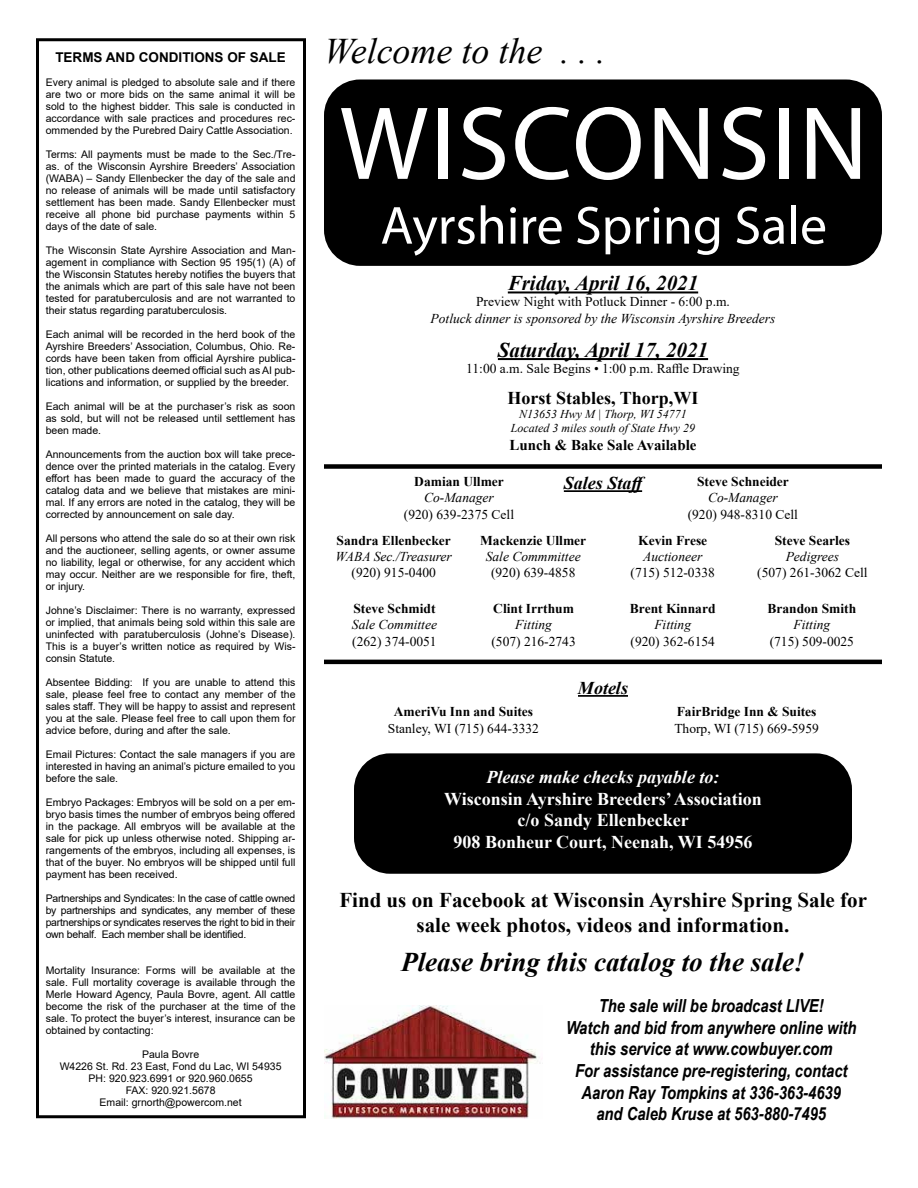
<style>
.page{position:relative;width:918px;height:1188px;background:#fff}
.page>*{position:absolute;margin:0;border:0;box-sizing:border-box;transform-origin:0 0}
.t1{font:105px "Myriad Pro";letter-spacing:.02em;color:#fff}
.t2{font:54px "Myriad Pro";color:#fff}
.t3{font:italic 36px "Times New Roman";color:#000}
.t4{font:italic 700 27px "Times New Roman";color:#000}
.t5{font:700 21px/25.2px "Times New Roman";color:#000;text-align:center}
.t6{font:italic 700 21px "Times New Roman";color:#000}
.t7{font:italic 700 18px/21.6px "Arial Narrow";color:#000;text-align:center}
.t8{font:700 18px/21.6px "Times New Roman";color:#fff;text-align:center}
.t9{font:italic 700 18px "Times New Roman";color:#fff}
.t10{font:700 18px "Times New Roman";color:#000}
.t11{font:italic 700 18px "Times New Roman";color:#000}
.t12{font:700 15px "Times New Roman";color:#000}
.t13{font:13.5px "Times New Roman";color:#000}
.t14{font:700 13.5px "Times New Roman";color:#000}
.t15{font:italic 13.5px "Times New Roman";color:#000}
.t16{font:700 13.5px "Arial";color:#000}
.t17{font:italic 12px/14.4px "Times New Roman";color:#000;text-align:center}
.t18{font:10.5px/12px "Arial";color:#000;text-align:justify}
</style>
<div class="page">
<hr style="left:508px;top:291px;width:190px;height:2px;background:#000">
<hr style="left:498px;top:358px;width:210px;height:2px;background:#000">
<div style="left:324px;top:80px;width:558px;height:186px;background:#000;border-radius:36px"></div>
<div style="left:36px;top:38px;width:270px;height:1080px;border:3px solid #000"></div>
<div style="left:354px;top:753px;width:498px;height:121px;background:#000;border-radius:36px"></div>
<hr style="left:578px;top:695px;width:50px;height:2px;background:#000">
<hr style="left:564px;top:490px;width:78px;height:2px;background:#000">
<div style="left:324px;top:464px;width:558px;height:5px;background:#000"></div>
<hr style="left:324px;top:660px;width:558px;height:4px;background:#000">
<img style="left:324px;top:1005px;width:217px;height:113px">
<p class="t16" style="left:55px;top:47px;width:232px">TERMS AND CONDITIONS OF SALE</p>
<p class="t18" style="left:46px;top:76px;width:251px">Every animal is pledged to absolute sale and if there are two or more bids on the same animal it will be sold to the highest bidder. This sale is conducted in accordance with sale practices and procedures rec&shy;ommended by the Purebred Dairy Cattle Association.</p>
<p class="t18" style="left:46px;top:148px;width:251px">Terms: All payments must be made to the Sec./Tre&shy;as. of the Wisconsin Ayrshire Breeders’ Association (WABA) – Sandy Ellenbecker the day of the sale and no release of animals will be made until satisfactory settlement has been made. Sandy Ellenbecker must receive all phone bid purchase payments within 5 days of the date of sale.</p>
<p class="t18" style="left:46px;top:244px;width:251px">The Wisconsin State Ayrshire Association and Man&shy;agement in compliance with Section 95 195(1) (A) of the Wisconsin Statutes hereby notifies the buyers that the animals which are part of this sale have not been tested for paratuberculosis and are not warranted to their status regarding paratuberculosis.</p>
<p class="t18" style="left:46px;top:328px;width:251px">Each animal will be recorded in the herd book of the Ayrshire Breeders’ Association, Columbus, Ohio. Re&shy;cords have been taken from official Ayrshire publica&shy;tion, other publications deemed official such as AI pub&shy;lications and information, or supplied by the breeder.</p>
<p class="t18" style="left:46px;top:400px;width:251px">Each animal will be at the purchaser’s risk as soon as sold, but will not be released until settlement has been made.</p>
<p class="t18" style="left:46px;top:448px;width:251px">Announcements from the auction box will take prece&shy;dence over the printed materials in the catalog. Every effort has been made to guard the accuracy of the catalog data and we believe that mistakes are mini&shy;mal. If any errors are noted in the catalog, they will be corrected by announcement on sale day.</p>
<p class="t18" style="left:46px;top:532px;width:251px">All persons who attend the sale do so at their own risk and the auctioneer, selling agents, or owner assume no liability, legal or otherwise, for any accident which may occur. Neither are we responsible for fire, theft, or injury.</p>
<p class="t18" style="left:46px;top:604px;width:251px">Johne’s Disclaimer: There is no warranty, expressed or implied, that animals being sold within this sale are uninfected with paratuberculosis (Johne’s Disease).<br>This is a buyer’s written notice as required by Wis&shy;consin Statute.</p>
<p class="t18" style="left:46px;top:676px;width:251px">Absentee Bidding: If you are unable to attend this sale, please feel free to contact any member of the sales staff. They will be happy to assist and represent you at the sale. Please feel free to call upon them for advice before, during and after the sale.</p>
<p class="t18" style="left:46px;top:748px;width:251px">Email Pictures: Contact the sale managers if you are interested in having an animal’s picture emailed to you before the sale.</p>
<p class="t18" style="left:46px;top:796px;width:251px">Embryo Packages: Embryos will be sold on a per em&shy;bryo basis times the number of embryos being offered in the package. All embryos will be available at the sale for pick up unless otherwise noted. Shipping ar&shy;rangements of the embryos, including all expenses, is that of the buyer. No embryos will be shipped until full payment has been received.</p>
<p class="t18" style="left:46px;top:892px;width:251px">Partnerships and Syndicates: In the case of cattle owned by partnerships and syndicates, any member of these partnerships or syndicates reserves the right to bid in their own behalf. Each member shall be identified.</p>
<p class="t18" style="left:46px;top:964px;width:251px">Mortality Insurance: Forms will be available at the sale. Full mortality coverage is available through the Merle Howard Agency, Paula Bovre, agent. All cattle become the risk of the purchaser at the time of the sale. To protect the buyer’s interest, insurance can be obtained by contacting:</p>
<p class="t18" style="left:60px;top:1048px;width:223px;text-align:center">Paula Bovre<br>W4226 St. Rd. 23 East, Fond du Lac, WI 54935<br>PH: 920.923.6991 or 920.960.0655<br>FAX: 920.921.5678<br>Email: grnorth@powercom.net</p>
<h3 class="t3" style="left:324px;top:26px;width:283px">Welcome to the . . .</h3>
<h1 class="t1" style="left:339px;top:79px;width:530px">WISCONSIN</h1>
<h2 class="t2" style="left:380px;top:192px;width:448px">Ayrshire Spring Sale</h2>
<h3 class="t6" style="left:508px;top:269px;width:192px">Friday, April 16, 2021</h3>
<p class="t13" style="left:476px;top:292px;width:255px">Preview Night with Potluck Dinner - 6:00 p.m.</p>
<p class="t15" style="left:431px;top:309px;width:346px">Potluck dinner is sponsored by the Wisconsin Ayrshire Breeders</p>
<h3 class="t6" style="left:498px;top:335px;width:212px">Saturday, April 17, 2021</h3>
<p class="t13" style="left:466px;top:359px;width:275px">11:00 a.m. Sale Begins • 1:00 p.m. Raffle Drawing</p>
<h3 class="t10" style="left:508px;top:385px;width:192px">Horst Stables, Thorp,WI</h3>
<p class="t17" style="left:511px;top:406px;width:186px">N13653 Hwy M | Thorp, WI 54771<br>Located 3 miles south of State Hwy 29</p>
<h3 class="t12" style="left:509px;top:435px;width:189px">Lunch &amp; Bake Sale Available</h3>
<p class="t14" style="left:414px;top:472px;width:91px">Damian Ullmer</p>
<p class="t15" style="left:424px;top:489px;width:71px">Co-Manager</p>
<p class="t13" style="left:404px;top:505px;width:112px">(920) 639-2375 Cell</p>
<h3 class="t11" style="left:564px;top:471px;width:86px">Sales Staff</h3>
<p class="t14" style="left:697px;top:472px;width:93px">Steve Schneider</p>
<p class="t15" style="left:708px;top:489px;width:71px">Co-Manager</p>
<p class="t13" style="left:688px;top:505px;width:112px">(920) 948-8310 Cell</p>
<p class="t14" style="left:337px;top:531px;width:116px">Sandra Ellenbecker</p>
<p class="t15" style="left:336px;top:547px;width:118px">WABA Sec./Treasurer</p>
<p class="t13" style="left:352px;top:563px;width:86px">(920) 915-0400</p>
<p class="t14" style="left:353px;top:599px;width:84px">Steve Schmidt</p>
<p class="t15" style="left:352px;top:616px;width:87px">Sale Committee</p>
<p class="t13" style="left:352px;top:631px;width:86px">(262) 374-0051</p>
<p class="t14" style="left:480px;top:531px;width:108px">Mackenzie Ullmer</p>
<p class="t15" style="left:486px;top:547px;width:96px">Sale Commmittee</p>
<p class="t13" style="left:491px;top:563px;width:86px">(920) 639-4858</p>
<p class="t14" style="left:493px;top:599px;width:82px">Clint Irrthum</p>
<p class="t15" style="left:515px;top:616px;width:38px">Fitting</p>
<p class="t13" style="left:491px;top:631px;width:86px">(507) 216-2743</p>
<p class="t14" style="left:638px;top:531px;width:71px">Kevin Frese</p>
<p class="t15" style="left:643px;top:547px;width:61px">Auctioneer</p>
<p class="t13" style="left:631px;top:563px;width:86px">(715) 512-0338</p>
<p class="t14" style="left:630px;top:599px;width:87px">Brent Kinnard</p>
<p class="t15" style="left:654px;top:616px;width:38px">Fitting</p>
<p class="t13" style="left:631px;top:631px;width:86px">(920) 362-6154</p>
<h3 class="t11" style="left:578px;top:675px;width:52px">Motels</h3>
<p class="t14" style="left:775px;top:531px;width:77px">Steve Searles</p>
<p class="t15" style="left:786px;top:547px;width:55px">Pedigrees</p>
<p class="t13" style="left:757px;top:563px;width:112px">(507) 261-3062 Cell</p>
<p class="t14" style="left:767px;top:599px;width:90px">Brandon Smith</p>
<p class="t15" style="left:794px;top:616px;width:38px">Fitting</p>
<p class="t13" style="left:770px;top:631px;width:86px">(715) 509-0025</p>
<p class="t14" style="left:394px;top:702px;width:141px">AmeriVu Inn and Suites</p>
<p class="t13" style="left:388px;top:719px;width:153px">Stanley, WI (715) 644-3332</p>
<p class="t14" style="left:677px;top:702px;width:141px">FairBridge Inn &amp; Suites</p>
<p class="t13" style="left:674px;top:719px;width:146px">Thorp, WI (715) 669-5959</p>
<h3 class="t9" style="left:487px;top:765px;width:234px">Please make checks payable to:</h3>
<h3 class="t8" style="left:444px;top:787px;width:319px">Wisconsin Ayrshire Breeders’ Association c/o Sandy Ellenbecker<br>908 Bonheur Court, Neenah, WI 54956</h3>
<h3 class="t5" style="left:339px;top:886px;width:529px">Find us on Facebook at Wisconsin Ayrshire Spring Sale for sale week photos, videos and information.</h3>
<h3 class="t4" style="left:401px;top:943px;width:405px">Please bring this catalog to the sale!</h3>
<h3 class="t7" style="left:566px;top:994px;width:292px">The sale will be broadcast LIVE!<br>Watch and bid from anywhere online with this service at www.cowbuyer.com<br>For assistance pre-registering, contact Aaron Ray Tompkins at 336-363-4639<br>and Caleb Kruse at 563-880-7495</h3>
</div>
